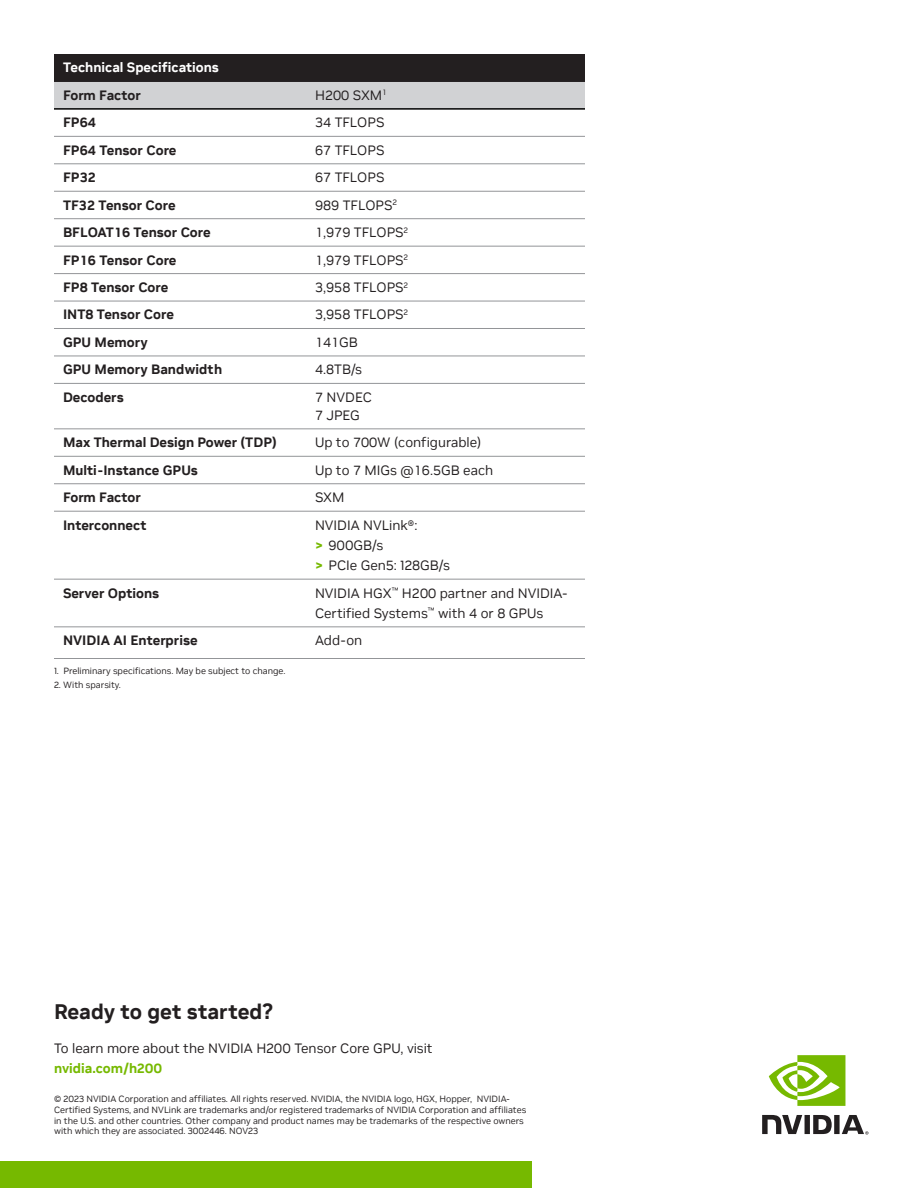
<style>
.page{position:relative;width:918px;height:1188px;background:#fff}
.page>*{position:absolute;margin:0;border:0;box-sizing:border-box;transform-origin:0 0}
.CTA_Lead_-_Bold_16{font:700 21px "NVIDIA Sans";color:#231f20}
.Table_Body_9{font:13.5px/20.2px "NVIDIA Sans";color:#231f20}
.Table_Body_9-2{font:700 13.5px "NVIDIA Sans";color:#231f20}
.Body_Beauty_-_Copy_T{font:13.5px/20.2px "NVIDIA Sans";color:#231f20}
.Table_Heading__Bold{font:700 13.5px "NVIDIA Sans";color:#fff}
.Footer__Legal_Text{font:9px/10.8px "NVIDIA Sans";color:#231f20}
.Numbered_footnotes{font:9px "NVIDIA Sans";color:#231f20}
.s1{font-weight:700;color:#76b900}
</style>
<div class="page">
<div style="left:0;top:1161px;width:532px;height:27px;background:#76b900"></div>
<svg style="left:762px;top:1115px;width:107px;height:20px"></svg>
<svg style="left:769px;top:1055px;width:76px;height:51px"></svg>
<div style="left:54px;top:54px;width:531px;height:27px;background:#231f20"></div>
<div style="left:54px;top:82px;width:531px;height:26px;background:#d1d2d4"></div>
<hr style="left:54px;top:136px;width:252px;height:1px;background:#939598">
<hr style="left:306px;top:136px;width:279px;height:1px;background:#939598">
<hr style="left:54px;top:163px;width:252px;height:1px;background:#939598">
<hr style="left:306px;top:163px;width:279px;height:1px;background:#939598">
<hr style="left:54px;top:191px;width:252px;height:1px;background:#939598">
<hr style="left:306px;top:191px;width:279px;height:1px;background:#939598">
<hr style="left:54px;top:218px;width:252px;height:1px;background:#939598">
<hr style="left:306px;top:218px;width:279px;height:1px;background:#939598">
<hr style="left:54px;top:246px;width:252px;height:1px;background:#939598">
<hr style="left:306px;top:246px;width:279px;height:1px;background:#939598">
<hr style="left:54px;top:273px;width:252px;height:1px;background:#939598">
<hr style="left:306px;top:273px;width:279px;height:1px;background:#939598">
<hr style="left:54px;top:301px;width:252px;height:1px;background:#939598">
<hr style="left:306px;top:301px;width:279px;height:1px;background:#939598">
<hr style="left:54px;top:328px;width:252px;height:1px;background:#939598">
<hr style="left:306px;top:328px;width:279px;height:1px;background:#939598">
<hr style="left:54px;top:356px;width:252px;height:1px;background:#939598">
<hr style="left:306px;top:356px;width:279px;height:1px;background:#939598">
<hr style="left:54px;top:383px;width:252px;height:1px;background:#939598">
<hr style="left:306px;top:383px;width:279px;height:1px;background:#939598">
<hr style="left:54px;top:428px;width:252px;height:1px;background:#939598">
<hr style="left:306px;top:428px;width:279px;height:1px;background:#939598">
<hr style="left:54px;top:456px;width:252px;height:1px;background:#939598">
<hr style="left:306px;top:456px;width:279px;height:1px;background:#939598">
<hr style="left:54px;top:483px;width:252px;height:1px;background:#939598">
<hr style="left:306px;top:483px;width:279px;height:1px;background:#939598">
<hr style="left:54px;top:511px;width:252px;height:1px;background:#939598">
<hr style="left:306px;top:511px;width:279px;height:1px;background:#939598">
<hr style="left:54px;top:579px;width:252px;height:1px;background:#939598">
<hr style="left:306px;top:579px;width:279px;height:1px;background:#939598">
<hr style="left:54px;top:626px;width:252px;height:1px;background:#939598">
<hr style="left:306px;top:626px;width:279px;height:1px;background:#939598">
<hr style="left:54px;top:658px;width:252px;height:1px;background:#939598">
<hr style="left:306px;top:658px;width:279px;height:1px;background:#939598">
<hr style="left:54px;top:81px;width:252px;height:1px;background:#231f20">
<hr style="left:306px;top:81px;width:279px;height:1px;background:#231f20">
<hr style="left:54px;top:108px;width:252px;height:2px;background:#000">
<hr style="left:306px;top:108px;width:279px;height:2px;background:#000">
<p class="Table_Heading__Bold" style="left:63px;top:60px;width:157px">Technical Specifications</p>
<p class="Table_Body_9-2" style="left:63px;top:87px;width:80px">Form Factor</p>
<p class="Table_Body_9" style="left:315px;top:85px;width:74px">H200 SXM<sup>1</sup></p>
<p class="Table_Body_9-2" style="left:63px;top:114px;width:34px">FP64</p>
<p class="Table_Body_9" style="left:315px;top:113px;width:71px">34 TFLOPS</p>
<p class="Table_Body_9-2" style="left:63px;top:142px;width:115px">FP64 Tensor Core</p>
<p class="Table_Body_9" style="left:315px;top:140px;width:71px">67 TFLOPS</p>
<p class="Table_Body_9-2" style="left:63px;top:169px;width:34px">FP32</p>
<p class="Table_Body_9" style="left:315px;top:168px;width:71px">67 TFLOPS</p>
<p class="Table_Body_9-2" style="left:63px;top:197px;width:114px">TF32 Tensor Core</p>
<p class="Table_Body_9" style="left:315px;top:195px;width:84px">989 TFLOPS<sup>2</sup></p>
<p class="Table_Body_9-2" style="left:63px;top:224px;width:149px">BFLOAT16 Tensor Core</p>
<p class="Table_Body_9" style="left:315px;top:222px;width:95px">1,979 TFLOPS<sup>2</sup></p>
<p class="Table_Body_9-2" style="left:63px;top:252px;width:115px">FP16 Tensor Core</p>
<p class="Table_Body_9" style="left:315px;top:250px;width:95px">1,979 TFLOPS<sup>2</sup></p>
<p class="Table_Body_9-2" style="left:63px;top:279px;width:107px">FP8 Tensor Core</p>
<p class="Table_Body_9" style="left:315px;top:277px;width:95px">3,958 TFLOPS<sup>2</sup></p>
<p class="Table_Body_9-2" style="left:63px;top:307px;width:113px">INT8 Tensor Core</p>
<p class="Table_Body_9" style="left:315px;top:305px;width:95px">3,958 TFLOPS<sup>2</sup></p>
<p class="Table_Body_9-2" style="left:63px;top:334px;width:86px">GPU Memory</p>
<p class="Table_Body_9" style="left:315px;top:332px;width:44px">141GB</p>
<p class="Table_Body_9-2" style="left:63px;top:361px;width:161px">GPU Memory Bandwidth</p>
<p class="Table_Body_9" style="left:315px;top:360px;width:49px">4.8TB/s</p>
<p class="Table_Body_9-2" style="left:63px;top:389px;width:62px">Decoders</p>
<p class="Table_Body_9" style="left:315px;top:387px;width:58px">7 NVDEC</p>
<p class="Table_Body_9" style="left:315px;top:405px;width:46px">7 JPEG</p>
<p class="Table_Body_9-2" style="left:63px;top:434px;width:215px">Max Thermal Design Power (TDP)</p>
<p class="Table_Body_9" style="left:315px;top:433px;width:168px">Up to 700W (configurable)</p>
<p class="Table_Body_9-2" style="left:63px;top:462px;width:136px">Multi-Instance GPUs</p>
<p class="Table_Body_9" style="left:315px;top:460px;width:180px">Up to 7 MIGs @16.5GB each</p>
<p class="Table_Body_9-2" style="left:63px;top:489px;width:80px">Form Factor</p>
<p class="Table_Body_9" style="left:315px;top:487px;width:31px">SXM</p>
<p class="Table_Body_9-2" style="left:63px;top:517px;width:85px">Interconnect</p>
<p class="Table_Body_9" style="left:315px;top:515px;width:104px">NVIDIA NVLink®:</p>
<p class="Body_Beauty_-_Copy_T" style="left:315px;top:535px;width:70px"><span class="s1">&gt;</span> 900GB/s</p>
<p class="Body_Beauty_-_Copy_T" style="left:315px;top:555px;width:136px"><span class="s1">&gt;</span> PCIe Gen5: 128GB/s</p>
<p class="Table_Body_9-2" style="left:63px;top:585px;width:98px">Server Options</p>
<p class="Table_Body_9" style="left:315px;top:583px;width:254px">NVIDIA HGX<sup>™</sup> H200 partner and NVIDIA-<br>Certified Systems<sup>™</sup> with 4 or 8 GPUs</p>
<p class="Table_Body_9-2" style="left:63px;top:632px;width:136px">NVIDIA AI Enterprise</p>
<p class="Table_Body_9" style="left:315px;top:631px;width:49px">Add-on</p>
<p class="Numbered_footnotes" style="left:54px;top:665px;width:233px">1. Preliminary specifications. May be subject to change.</p>
<p class="Numbered_footnotes" style="left:54px;top:680px;width:68px">2. With sparsity.</p>
<p class="CTA_Lead_-_Bold_16" style="left:54px;top:999px;width:220px">Ready to get started?</p>
<p class="Body_Beauty_-_Copy_T" style="left:54px;top:1038px;width:380px">To learn more about the NVIDIA H200 Tensor Core GPU, visit <span class="s1">nvidia.com/h200</span></p>
<p class="Footer__Legal_Text" style="left:54px;top:1093px;width:474px">© 2023 NVIDIA Corporation and affiliates. All rights reserved. NVIDIA, the NVIDIA logo, HGX, Hopper, NVIDIA-Certified Systems, and NVLink are trademarks and/or registered trademarks of NVIDIA Corporation and affiliates in the U.S. and other countries. Other company and product names may be trademarks of the respective owners with which they are associated. 3002446. NOV23</p>
</div>
